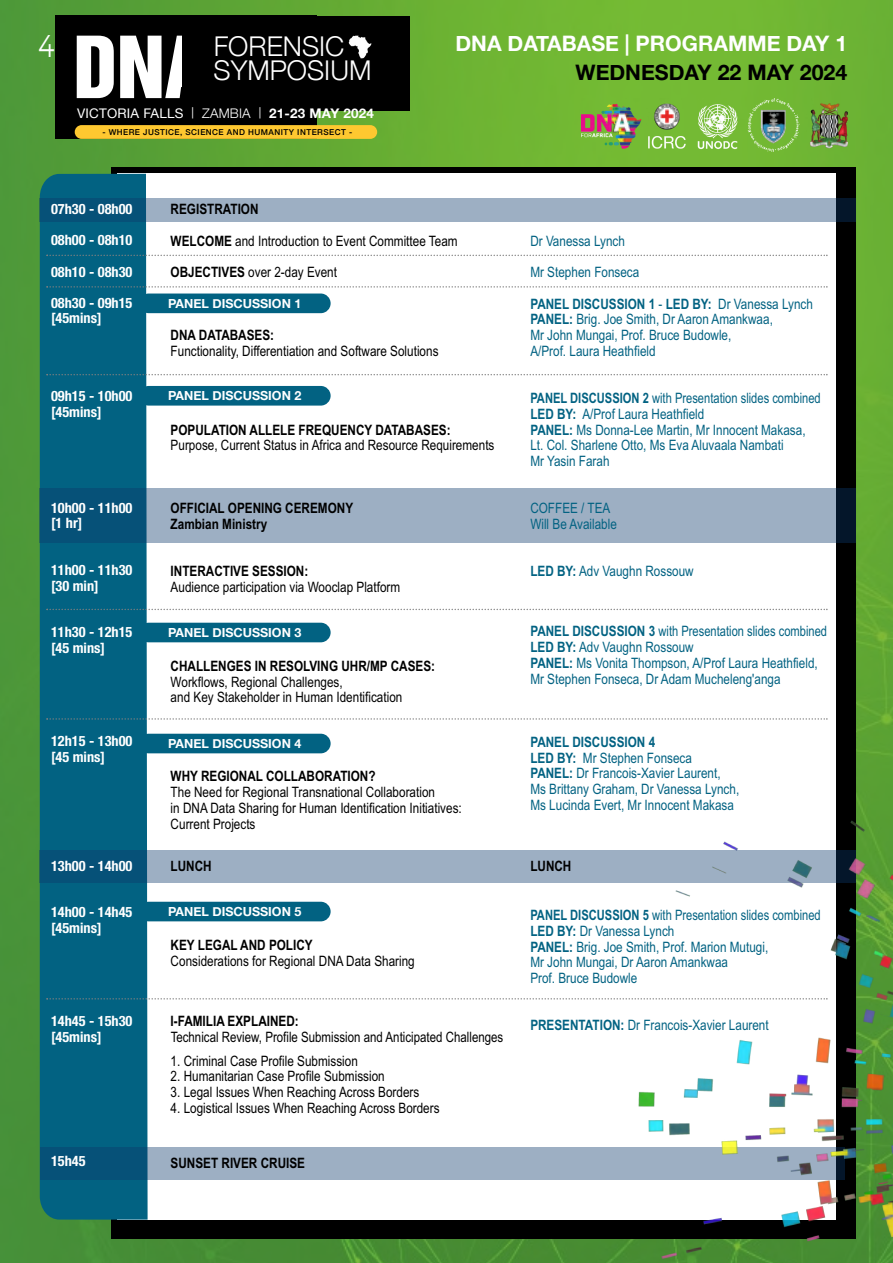
<style>
.page{position:relative;width:893px;height:1263px;background:#fff}
.page>*{position:absolute;margin:0;border:0;box-sizing:border-box;transform-origin:0 0}
.t1{font:78.15px "Helvetica Inserat LT Std";color:#fff}
.t2{font:31.35px "Montserrat";color:#fff;scale:.79 1}
.t3{font:300 27.3px "Helvetica Neue";color:#fff}
.t4{font:700 21.3px "Helvetica Neue";color:#fff}
.t5{font:700 21.3px "Helvetica Neue";color:#000}
.t6{font:14.25px "Arial Narrow";color:#026282}
.t7{font:14.25px "Arial Narrow";color:#000}
.t8{font:700 14.25px "Arial Narrow";color:#000}
.t9{font:700 condensed 14.25px/15.6px "Helvetica Neue";color:#fff}
.t10{font:14.25px "Arial Narrow";color:#026282;scale:.95 1}
.t11{font:700 14.25px "Arial Narrow";color:#026282}
.t12{font:13.2px "Helvetica Neue";letter-spacing:.015em;color:#fff}
.t13{font:700 12.45px "Helvetica Neue";color:#fff}
.t14{font:500 8.1px "Helvetica Neue";letter-spacing:.055em;color:#000}
.s1{font-size:11.25px}
.s2{font-weight:300}
.s3{font-weight:700}
.s4{font-weight:400}
</style>
<div class="page">
<img style="left:0;top:0;width:893px;height:1263px">
<div style="left:56px;top:16px;width:260px;height:123px;background:#000"></div>
<div style="left:183px;top:16px;width:226px;height:94px;background:#000"></div>
<img style="left:349px;top:35px;width:22px;height:24px">
<div style="left:75px;top:125px;width:302px;height:14px;background:#fec830;border-radius:7px"></div>
<div style="left:111px;top:168px;width:744px;height:1070px;background:#000"></div>
<div style="left:118px;top:174px;width:718px;height:1045px;background:#fff"></div>
<div style="left:40px;top:174px;width:108px;height:1045px;background:#026282"></div>
<div style="left:40px;top:198px;width:816px;height:23px;background:#0c3869;opacity:.4"></div>
<div style="left:40px;top:489px;width:816px;height:54px;background:#0c3869;opacity:.4"></div>
<div style="left:40px;top:850px;width:816px;height:33px;background:#0c3869;opacity:.4"></div>
<div style="left:40px;top:1147px;width:804px;height:33px;background:#0c3869;opacity:.4"></div>
<div style="left:139px;top:293px;width:192px;height:20px;background:#026282;border-radius:10px"></div>
<div style="left:139px;top:386px;width:192px;height:20px;background:#026282;border-radius:10px"></div>
<div style="left:139px;top:623px;width:192px;height:19px;background:#026282;border-radius:10px"></div>
<div style="left:139px;top:734px;width:192px;height:19px;background:#026282;border-radius:10px"></div>
<div style="left:139px;top:902px;width:192px;height:19px;background:#026282;border-radius:10px"></div>
<svg style="left:46px;top:374px;width:782px;height:1px"></svg>
<svg style="left:46px;top:609px;width:782px;height:1px"></svg>
<svg style="left:46px;top:718px;width:782px;height:2px"></svg>
<svg style="left:46px;top:998px;width:569px;height:1px"></svg>
<svg style="left:46px;top:255px;width:782px;height:1px"></svg>
<svg style="left:46px;top:286px;width:782px;height:2px"></svg>
<img style="left:615px;top:819px;width:278px;height:444px">
<img style="left:581px;top:98px;width:267px;height:53px">
<p class="t2" style="left:38px;top:28px;width:45px">4#</p>
<p class="t1" style="left:74px;top:25px;width:136px">DNA</p>
<p class="t3" style="left:214px;top:29px;width:132px">FORENSIC</p>
<p class="t3" style="left:214px;top:54px;width:159px">SYMPOSIUM</p>
<p class="t12" style="left:77px;top:105px;width:298px">VICTORIA FALLS <span class="s1">|</span> <span class="s2">ZAMBIA</span> <span class="s1">|</span> <span class="s3">21-23 MAY 2024</span></p>
<p class="t14" style="left:102px;top:127px;width:251px">- WHERE JUSTICE, SCIENCE AND HUMANITY INTERSECT -</p>
<p class="t4" style="left:455px;top:30px;width:393px">DNA DATABASE | PROGRAMME DAY 1</p>
<p class="t5" style="left:576px;top:60px;width:273px">WEDNESDAY 22 MAY 2024</p>
<p class="t9" style="left:51px;top:202px;width:83px">07h30 - 08h00</p>
<p class="t9" style="left:51px;top:233px;width:83px">08h00 - 08h10</p>
<p class="t9" style="left:51px;top:264px;width:83px">08h10 - 08h30</p>
<p class="t9" style="left:51px;top:295px;width:83px">08h30 - 09h15</p>
<p class="t9" style="left:51px;top:310px;width:52px">[45mins]</p>
<p class="t9" style="left:51px;top:388px;width:83px">09h15 - 10h00</p>
<p class="t9" style="left:51px;top:404px;width:52px">[45mins]</p>
<p class="t9" style="left:51px;top:500px;width:83px">10h00 - 11h00</p>
<p class="t9" style="left:51px;top:516px;width:33px">[1 hr]</p>
<p class="t9" style="left:51px;top:562px;width:83px">11h00 - 11h30 [30 min]</p>
<p class="t9" style="left:51px;top:625px;width:83px">11h30 - 12h15</p>
<p class="t9" style="left:51px;top:640px;width:56px">[45 mins]</p>
<p class="t8" style="left:171px;top:201px;width:89px">REGISTRATION</p>
<p class="t7" style="left:171px;top:235px;width:289px"><span class="s3">WELCOME</span> and Introduction to Event Committee Team</p>
<p class="t7" style="left:171px;top:267px;width:168px"><span class="s3">OBJECTIVES</span> over 2-day Event</p>
<p class="t13" style="left:168px;top:295px;width:135px">PANEL DISCUSSION 1</p>
<p class="t8" style="left:171px;top:327px;width:105px">DNA DATABASES:</p>
<p class="t7" style="left:171px;top:346px;width:269px">Functionality, Differentiation and Software Solutions</p>
<p class="t13" style="left:168px;top:388px;width:135px">PANEL DISCUSSION 2</p>
<p class="t8" style="left:171px;top:421px;width:281px">POPULATION ALLELE FREQUENCY DATABASES:</p>
<p class="t7" style="left:171px;top:440px;width:325px">Purpose, Current Status in Africa and Resource Requirements</p>
<p class="t8" style="left:171px;top:500px;width:184px">OFFICIAL OPENING CEREMONY</p>
<p class="t8" style="left:171px;top:516px;width:98px">Zambian Ministry</p>
<p class="t8" style="left:171px;top:563px;width:139px">INTERACTIVE SESSION:</p>
<p class="t7" style="left:171px;top:582px;width:231px">Audience participation via Wooclap Platform</p>
<p class="t13" style="left:168px;top:625px;width:135px">PANEL DISCUSSION 3</p>
<p class="t8" style="left:171px;top:658px;width:266px">CHALLENGES IN RESOLVING UHR/MP CASES:</p>
<p class="t7" style="left:171px;top:676px;width:174px">Workflows, Regional Challenges,</p>
<p class="t7" style="left:171px;top:692px;width:233px">and Key Stakeholder in Human Identification</p>
<p class="t6" style="left:530px;top:235px;width:96px">Dr Vanessa Lynch</p>
<p class="t6" style="left:530px;top:267px;width:111px">Mr Stephen Fonseca</p>
<p class="t11" style="left:530px;top:295px;width:284px">PANEL DISCUSSION 1 <span class="s4">-</span> LED BY: <span class="s4">Dr Vanessa Lynch</span></p>
<p class="t6" style="left:530px;top:314px;width:244px"><span class="s3">PANEL:</span> Brig. Joe Smith, Dr Aaron Amankwaa,</p>
<p class="t6" style="left:530px;top:330px;width:203px">Mr John Mungai, Prof. Bruce Budowle,</p>
<p class="t6" style="left:530px;top:346px;width:127px">A/Prof. Laura Heathfield</p>
<p class="t10" style="left:530px;top:393px;width:307px"><span class="s3">PANEL DISCUSSION 2</span> with Presentation slides combined</p>
<p class="t6" style="left:530px;top:409px;width:176px"><span class="s3">LED BY:</span> A/Prof Laura Heathfield</p>
<p class="t6" style="left:530px;top:424px;width:277px"><span class="s3">PANEL:</span> Ms Donna-Lee Martin, Mr Innocent Makasa,</p>
<p class="t6" style="left:530px;top:440px;width:255px">Lt. Col. Sharlene Otto, Ms Eva Aluvaala Nambati</p>
<p class="t6" style="left:530px;top:456px;width:81px">Mr Yasin Farah</p>
<p class="t6" style="left:530px;top:503px;width:82px">COFFEE / TEA</p>
<p class="t6" style="left:530px;top:519px;width:88px">Will Be Available</p>
<p class="t6" style="left:530px;top:566px;width:165px"><span class="s3">LED BY:</span> Adv Vaughn Rossouw</p>
<p class="t10" style="left:530px;top:626px;width:314px"><span class="s3">PANEL DISCUSSION 3</span> with Presentation slides combined</p>
<p class="t6" style="left:530px;top:642px;width:165px"><span class="s3">LED BY:</span> Adv Vaughn Rossouw</p>
<p class="t6" style="left:530px;top:658px;width:289px"><span class="s3">PANEL:</span> Ms Vonita Thompson, A/Prof Laura Heathfield,</p>
<p class="t6" style="left:530px;top:673px;width:252px">Mr Stephen Fonseca, Dr Adam Mucheleng'anga</p>
<p class="t9" style="left:51px;top:733px;width:83px">12h15 - 13h00</p>
<p class="t9" style="left:51px;top:749px;width:56px">[45 mins]</p>
<p class="t9" style="left:51px;top:858px;width:83px">13h00 - 14h00</p>
<p class="t9" style="left:51px;top:905px;width:83px">14h00 - 14h45</p>
<p class="t9" style="left:51px;top:920px;width:52px">[45mins]</p>
<p class="t9" style="left:51px;top:1013px;width:83px">14h45 - 15h30</p>
<p class="t9" style="left:51px;top:1029px;width:52px">[45mins]</p>
<p class="t13" style="left:168px;top:736px;width:135px">PANEL DISCUSSION 4</p>
<p class="t8" style="left:171px;top:768px;width:206px">WHY REGIONAL COLLABORATION?</p>
<p class="t7" style="left:171px;top:787px;width:266px">The Need for Regional Transnational Collaboration</p>
<p class="t7" style="left:171px;top:802px;width:293px">in DNA Data Sharing for Human Identification Initiatives:</p>
<p class="t7" style="left:171px;top:818px;width:86px">Current Projects</p>
<p class="t8" style="left:171px;top:858px;width:43px">LUNCH</p>
<p class="t13" style="left:168px;top:904px;width:135px">PANEL DISCUSSION 5</p>
<p class="t8" style="left:171px;top:937px;width:144px">KEY LEGAL AND POLICY</p>
<p class="t7" style="left:171px;top:955px;width:246px">Considerations for Regional DNA Data Sharing</p>
<p class="t8" style="left:171px;top:1012px;width:130px">I-FAMILIA EXPLAINED:</p>
<p class="t7" style="left:171px;top:1031px;width:334px">Technical Review, Profile Submission and Anticipated Challenges</p>
<p class="t7" style="left:171px;top:1055px;width:189px">1. Criminal Case Profile Submission</p>
<p class="t7" style="left:171px;top:1071px;width:216px">2. Humanitarian Case Profile Submission</p>
<p class="t7" style="left:171px;top:1087px;width:250px">3. Legal Issues When Reaching Across Borders</p>
<p class="t7" style="left:171px;top:1103px;width:270px">4. Logistical Issues When Reaching Across Borders</p>
<p class="t11" style="left:530px;top:733px;width:126px">PANEL DISCUSSION 4</p>
<p class="t6" style="left:530px;top:752px;width:163px"><span class="s3">LED BY:</span> Mr Stephen Fonseca</p>
<p class="t6" style="left:530px;top:768px;width:192px"><span class="s3">PANEL:</span> Dr Francois-Xavier Laurent,</p>
<p class="t6" style="left:530px;top:784px;width:210px">Ms Brittany Graham, Dr Vanessa Lynch,</p>
<p class="t6" style="left:530px;top:799px;width:205px">Ms Lucinda Evert, Mr Innocent Makasa</p>
<p class="t8" style="left:530px;top:858px;width:43px">LUNCH</p>
<p class="t10" style="left:530px;top:910px;width:307px"><span class="s3">PANEL DISCUSSION 5</span> with Presentation slides combined</p>
<p class="t6" style="left:530px;top:926px;width:146px"><span class="s3">LED BY:</span> Dr Vanessa Lynch</p>
<p class="t6" style="left:530px;top:941px;width:240px"><span class="s3">PANEL:</span> Brig. Joe Smith, Prof. Marion Mutugi,</p>
<p class="t6" style="left:530px;top:957px;width:199px">Mr John Mungai, Dr Aaron Amankwaa</p>
<p class="t6" style="left:530px;top:973px;width:109px">Prof. Bruce Budowle</p>
<p class="t6" style="left:530px;top:1020px;width:240px"><span class="s3">PRESENTATION:</span> Dr Francois-Xavier Laurent</p>
<p class="t9" style="left:51px;top:1153px;width:36px">15h45</p>
<p class="t8" style="left:171px;top:1154px;width:136px">SUNSET RIVER CRUISE</p>
</div>
